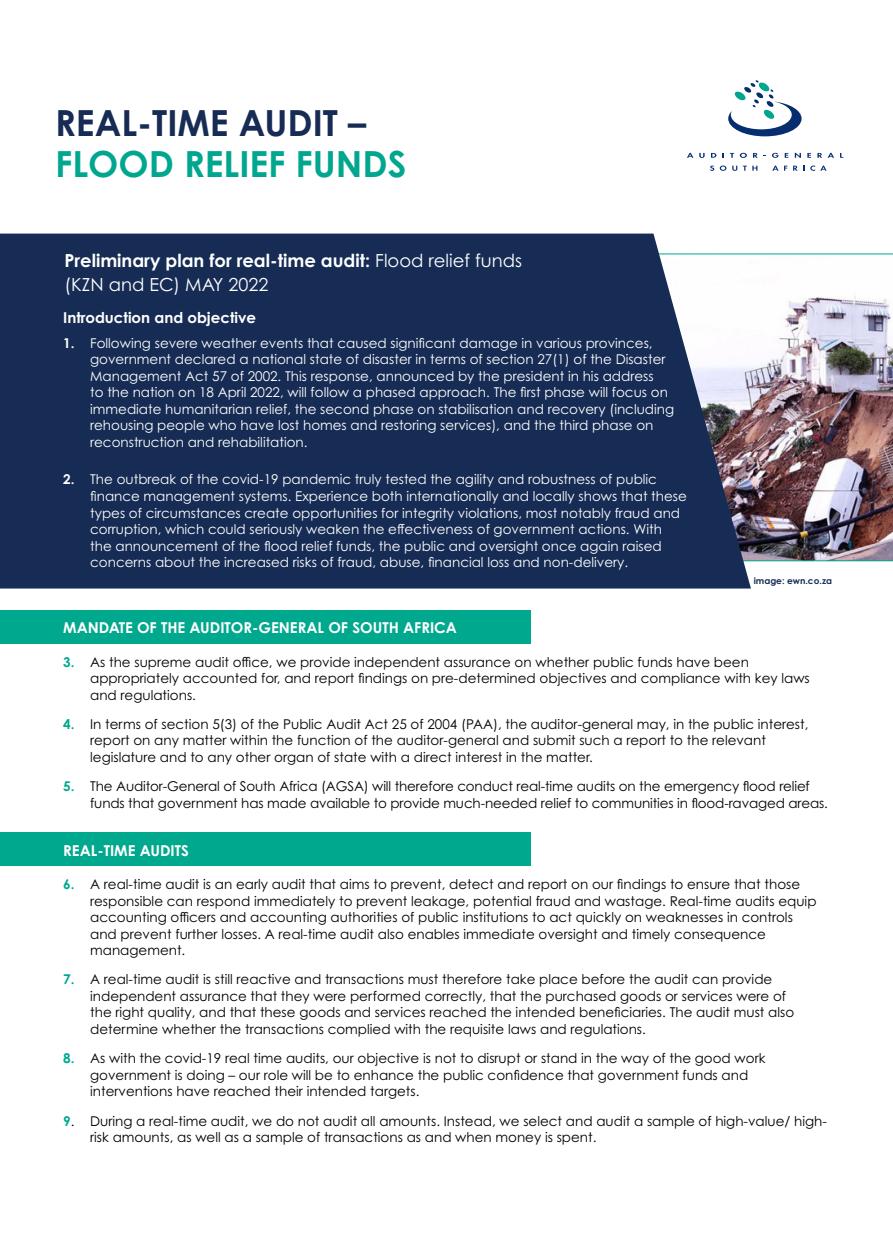
<style>
.page{position:relative;width:893px;height:1255px;background:#fff}
.page>*{position:absolute;margin:0;border:0;box-sizing:border-box;transform-origin:0 0}
.t1{font:700 36px "Century Gothic Pro";color:#00a78e}
.t2{font:700 36px "Century Gothic Pro";color:#172c54}
.t3{font:700 18px "Century Gothic Pro";color:#fff}
.t4{font:18px "Century Gothic Pro";color:#fff}
.t5{font:700 15px "Century Gothic Pro";color:#fff}
.t6{font:13.5px/16.5px "Century Gothic Pro";color:#000}
.t7{font:13.5px/16.5px "Century Gothic Pro";color:#fff}
.t8{font:700 9px "Century Gothic Pro";color:#172c54}
.s1{font-weight:400}
.s2{font-weight:700}
.s3{font-weight:700;color:#00a88e}
</style>
<div class="page">
<img style="left:751px;top:253px;width:142px;height:308px">
<svg style="left:687px;top:153px;width:6px;height:5px"></svg>
<svg style="left:699px;top:153px;width:6px;height:5px"></svg>
<svg style="left:711px;top:153px;width:5px;height:5px"></svg>
<svg style="left:730px;top:153px;width:4px;height:5px"></svg>
<svg style="left:740px;top:153px;width:7px;height:5px"></svg>
<svg style="left:753px;top:153px;width:5px;height:5px"></svg>
<svg style="left:772px;top:153px;width:7px;height:5px"></svg>
<svg style="left:785px;top:153px;width:3px;height:5px"></svg>
<svg style="left:795px;top:153px;width:6px;height:5px"></svg>
<svg style="left:807px;top:153px;width:4px;height:5px"></svg>
<svg style="left:817px;top:153px;width:5px;height:5px"></svg>
<svg style="left:828px;top:153px;width:6px;height:5px"></svg>
<svg style="left:840px;top:153px;width:3px;height:5px"></svg>
<svg style="left:728px;top:80px;width:74px;height:56px"></svg>
<svg style="left:710px;top:165px;width:4px;height:6px"></svg>
<svg style="left:720px;top:165px;width:6px;height:6px"></svg>
<svg style="left:732px;top:166px;width:5px;height:5px"></svg>
<svg style="left:743px;top:166px;width:14px;height:5px"></svg>
<svg style="left:772px;top:165px;width:15px;height:6px"></svg>
<svg style="left:793px;top:166px;width:11px;height:5px"></svg>
<svg style="left:810px;top:165px;width:16px;height:6px"></svg>
<div style="left:0;top:233px;width:751px;height:355px;background:#172c54"></div>
<div style="left:0;top:609px;width:530px;height:34px;background:#00a88e"></div>
<div style="left:0;top:832px;width:530px;height:33px;background:#00a88e"></div>
<p class="t2" style="left:55px;top:101px;width:312px">REAL-TIME AUDIT –</p>
<p class="t1" style="left:55px;top:141px;width:353px">FLOOD RELIEF FUNDS</p>
<p class="t3" style="left:65px;top:249px;width:459px">Preliminary plan for real-time audit: <span class="s1">Flood relief funds</span></p>
<p class="t4" style="left:65px;top:273px;width:205px">(KZN and EC) MAY 2022</p>
<p class="t5" style="left:63px;top:308px;width:194px">Introduction and objective</p>
<p class="t7" style="left:90px;top:334px;width:585px;text-indent:-27px"><span class="s2">1.</span> Following severe weather events that caused significant damage in various provinces, government declared a national state of disaster in terms of section 27(1) of the Disaster Management Act 57 of 2002. This response, announced by the president in his address<br>to the nation on 18 April 2022, will follow a phased approach. The first phase will focus on immediate humanitarian relief, the second phase on stabilisation and recovery (including rehousing people who have lost homes and restoring services), and the third phase on reconstruction and rehabilitation.</p>
<p class="t7" style="left:90px;top:471px;width:598px;text-indent:-27px"><span class="s2">2.</span> The outbreak of the covid-19 pandemic truly tested the agility and robustness of public finance management systems. Experience both internationally and locally shows that these types of circumstances create opportunities for integrity violations, most notably fraud and corruption, which could seriously weaken the effectiveness of government actions. With the announcement of the flood relief funds, the public and oversight once again raised concerns about the increased risks of fraud, abuse, financial loss and non-delivery.</p>
<p class="t8" style="left:754px;top:574px;width:80px">image: ewn.co.za</p>
<p class="t5" style="left:63px;top:618px;width:395px">MANDATE OF THE AUDITOR-GENERAL OF SOUTH AFRICA</p>
<p class="t6" style="left:90px;top:653px;width:721px;text-indent:-27px"><span class="s3">3.</span> As the supreme audit office, we provide independent assurance on whether public funds have been appropriately accounted for, and report findings on pre-determined objectives and compliance with key laws and regulations.</p>
<p class="t6" style="left:90px;top:715px;width:720px;text-indent:-27px"><span class="s3">4.</span> In terms of section 5(3) of the Public Audit Act 25 of 2004 (PAA), the auditor-general may, in the public interest, report on any matter within the function of the auditor-general and submit such a report to the relevant legislature and to any other organ of state with a direct interest in the matter.</p>
<p class="t6" style="left:90px;top:778px;width:739px;text-indent:-27px"><span class="s3">5.</span> The Auditor-General of South Africa (AGSA) will therefore conduct real-time audits on the emergency flood relief funds that government has made available to provide much-needed relief to communities in flood-ravaged areas.</p>
<p class="t5" style="left:63px;top:840px;width:127px">REAL-TIME AUDITS</p>
<p class="t6" style="left:90px;top:875px;width:728px;text-indent:-27px"><span class="s3">6.</span> A real-time audit is an early audit that aims to prevent, detect and report on our findings to ensure that those responsible can respond immediately to prevent leakage, potential fraud and wastage. Real-time audits equip accounting officers and accounting authorities of public institutions to act quickly on weaknesses in controls and prevent further losses. A real-time audit also enables immediate oversight and timely consequence management.</p>
<p class="t6" style="left:90px;top:971px;width:706px;text-indent:-27px"><span class="s3">7.</span> A real-time audit is still reactive and transactions must therefore take place before the audit can provide independent assurance that they were performed correctly, that the purchased goods or services were of the right quality, and that these goods and services reached the intended beneficiaries. The audit must also determine whether the transactions complied with the requisite laws and regulations.</p>
<p class="t6" style="left:90px;top:1049px;width:677px;text-indent:-27px"><span class="s3">8.</span> As with the covid-19 real time audits, our objective is not to disrupt or stand in the way of the good work government is doing – our role will be to enhance the public confidence that government funds and interventions have reached their intended targets.</p>
<p class="t6" style="left:90px;top:1112px;width:738px;text-indent:-27px"><span class="s3">9</span>. During a real-time audit, we do not audit all amounts. Instead, we select and audit a sample of high-value/ high&shy;risk amounts, as well as a sample of transactions as and when money is spent.</p>
</div>
